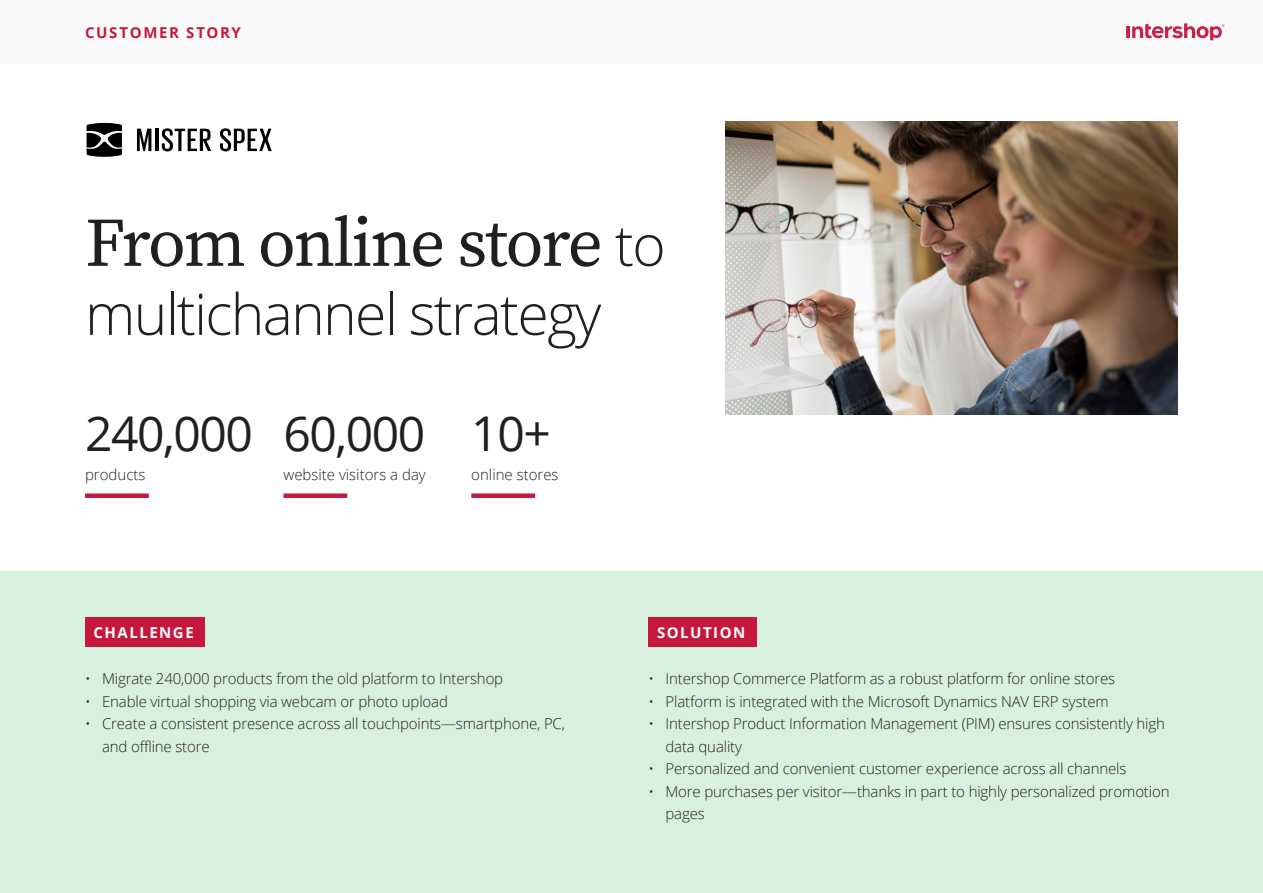
<style>
.page{position:relative;width:1263px;height:893px;background:#fff}
.page>*{position:absolute;margin:0;border:0;box-sizing:border-box;transform-origin:0 0}
.t1{font:69px "Source Serif Pro";letter-spacing:-.03em;color:#231f20}
.t2{font:300 57px "Open Sans";letter-spacing:-.03em;color:#231f20}
.t3{font:48px "Open Sans";letter-spacing:-.03em;color:#231f20}
.t4{font:300 15px/22.5px "Open Sans";letter-spacing:-.01em;color:#231f20}
.t5{font:700 15px "Open Sans";letter-spacing:.1em;color:#fff}
.t6{font:700 15px "Open Sans";letter-spacing:.11em;color:#c6183d}
.s1{font-family:"Open Sans";font-weight:300;font-size:57px}
</style>
<div class="page">
<div style="left:0;top:572px;width:1263px;height:321px;background:#d7f1de"></div>
<img style="left:725px;top:122px;width:453px;height:292px">
<svg style="left:137px;top:129px;width:14px;height:22px"></svg>
<hr style="left:155px;top:129px;width:3px;height:22px;background:#000">
<svg style="left:162px;top:128px;width:49px;height:23px"></svg>
<svg style="left:220px;top:128px;width:52px;height:23px"></svg>
<svg style="left:87px;top:123px;width:35px;height:34px"></svg>
<div style="left:85px;top:617px;width:120px;height:30px;background:#c6183d"></div>
<div style="left:648px;top:617px;width:108px;height:30px;background:#c6183d"></div>
<div style="left:85px;top:493px;width:64px;height:5px;background:#c6183d"></div>
<div style="left:471px;top:493px;width:64px;height:5px;background:#c6183d"></div>
<div style="left:283px;top:493px;width:64px;height:5px;background:#c6183d"></div>
<div style="left:0;top:0;width:1263px;height:64px;background:#fafafa"></div>
<hr style="left:1126px;top:26px;width:4px;height:12px;background:#c82249">
<svg style="left:1132px;top:23px;width:93px;height:17px"></svg>
<p class="t6" style="left:85px;top:22px;width:157px">CUSTOMER STORY</p>
<h1 class="t1" style="left:85px;top:197px;width:582px">From online store <span class="s1">to</span></h1>
<h2 class="t2" style="left:85px;top:275px;width:518px">multichannel strategy</h2>
<h3 class="t3" style="left:85px;top:400px;width:169px">240,000</h3>
<p class="t4" style="left:85px;top:463px;width:62px">products</p>
<h3 class="t3" style="left:283px;top:400px;width:143px">60,000</h3>
<p class="t4" style="left:283px;top:463px;width:144px">website visitors a day</p>
<h3 class="t3" style="left:471px;top:400px;width:81px">10+</h3>
<p class="t4" style="left:471px;top:463px;width:89px">online stores</p>
<p class="t5" style="left:94px;top:622px;width:102px">CHALLENGE</p>
<p class="t4" style="left:85px;top:667px;width:420px">• Migrate 240,000 products from the old platform to Intershop</p>
<p class="t4" style="left:85px;top:689px;width:364px">• Enable virtual shopping via webcam or photo upload</p>
<p class="t4" style="left:102px;top:712px;width:464px;text-indent:-17px">• Create a consistent presence across all touchpoints—smartphone, PC, and offline store</p>
<p class="t5" style="left:657px;top:622px;width:90px">SOLUTION</p>
<p class="t4" style="left:648px;top:667px;width:468px">• Intershop Commerce Platform as a robust platform for online stores</p>
<p class="t4" style="left:648px;top:689px;width:462px">• Platform is integrated with the Microsoft Dynamics NAV ERP system</p>
<p class="t4" style="left:665px;top:712px;width:501px;text-indent:-17px">• Intershop Product Information Management (PIM) ensures consistently high data quality</p>
<p class="t4" style="left:648px;top:757px;width:479px">• Personalized and convenient customer experience across all channels</p>
<p class="t4" style="left:665px;top:779px;width:505px;text-indent:-17px">• More purchases per visitor—thanks in part to highly personalized promotion pages</p>
</div>
